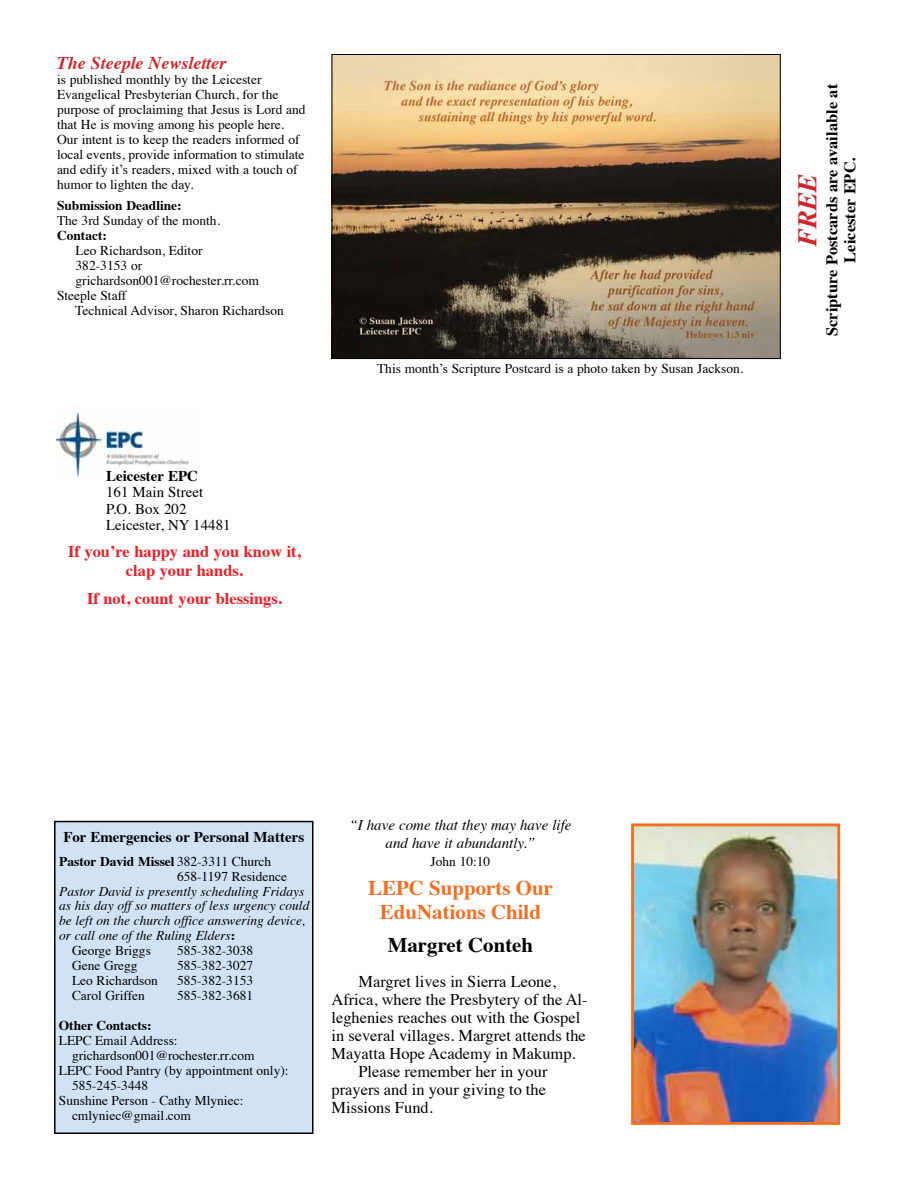
<style>
.page{position:relative;width:918px;height:1188px;background:#fff}
.page>*{position:absolute;margin:0;border:0;box-sizing:border-box;transform-origin:0 0}
.t1{font:italic 700 26.85px "Times";color:#d2232a}
.t2{font:700 20.85px/23.9px "Times";color:#f36e21;text-align:center}
.t3{font:700 20.85px "Times";color:#000}
.t4{font:italic 700 18px "Times";color:#d2232a}
.t5{font:16.5px "Times";color:#000}
.t6{font:700 16.5px/19.5px "Times";color:#ed1d24;text-align:center}
.t7{font:700 16.5px/18px "Times";color:#000;text-align:center}
.t8{font:italic 15px/18px "Times";color:#000;text-align:center}
.t9{font:700 15px "Times";color:#000}
.t10{font:15px/16.5px "Times";color:#000}
.t11{font:13.5px/15px "Times";color:#000}
.t12{font:italic 13.5px "Times";color:#000}
.t13{font:700 13.5px "Times";color:#000}
.s1{font-weight:700}
.s2{font-weight:700;font-style:normal}
</style>
<div class="page">
<img style="left:57px;top:411px;width:134px;height:67px">
<div style="left:55px;top:822px;width:258px;height:311px;background:#d1e2f5"></div>
<div style="left:54px;top:821px;width:260px;height:313px;border:2px solid #000"></div>
<img style="left:635px;top:827px;width:201px;height:294px">
<div style="left:631px;top:823px;width:209px;height:302px;border:3px solid #f36e21"></div>
<img style="left:333px;top:56px;width:446px;height:301px">
<div style="left:331px;top:54px;width:450px;height:305px;border:1px solid #000"></div>
<h3 class="t4" style="left:57px;top:46px;width:171px">The Steeple Newsletter</h3>
<p class="t11" style="left:57px;top:71px;width:250px">is published monthly by the Leicester Evangelical Presbyterian Church, for the purpose of proclaiming that Jesus is Lord and that He is moving among his people here.<br>Our intent is to keep the readers informed of local events, provide information to stimulate and edify it’s readers, mixed with a touch of humor to lighten the day.</p>
<p class="t11" style="left:57px;top:197px;width:165px"><span class="s1">S</span><span class="s1">ubmission Deadline:<br></span>The 3rd Sunday of the month.</p>
<p class="t13" style="left:57px;top:222px;width:52px">Contact:</p>
<p class="t11" style="left:76px;top:242px;width:129px">Leo Richardson, Editor</p>
<p class="t11" style="left:76px;top:257px;width:68px">382-3153 or</p>
<p class="t11" style="left:76px;top:272px;width:185px">grichardson001@rochester.rr.com</p>
<p class="t11" style="left:57px;top:287px;width:71px">Steeple Staff</p>
<p class="t11" style="left:75px;top:302px;width:210px">Technical Advisor, Sharon Richardson</p>
<p class="t9" style="left:106px;top:461px;width:93px">Leicester EPC</p>
<p class="t10" style="left:106px;top:483px;width:126px">161 Main Street<br>P.O. Box 202<br>Leicester, NY 14481</p>
<p class="t6" style="left:68px;top:540px;width:234px">If you’re happy and you know it, clap your hands.</p>
<p class="t6" style="left:87px;top:587px;width:196px">If not, count your blessings.</p>
<p class="t11" style="left:377px;top:360px;width:368px">This month’s Scripture Postcard is a photo taken by Susan Jackson.</p>
<h1 class="t1" style="left:782px;top:246px;width:74px;rotate:-90deg">FREE</h1>
<p class="t7" style="left:821px;top:336px;width:254px;rotate:-90deg">Scripture Postcards are available at<br>Leicester EPC.</p>
<p class="t9" style="left:63px;top:823px;width:242px">For Emergencies or Personal Matters</p>
<p class="t11" style="left:177px;top:853px;width:112px;text-indent:-118px"><span class="s1">Pastor David Missel</span> 382-3311 Church<br>658-1197 Residence</p>
<p class="t12" style="left:59px;top:880px;width:247px">Pastor David is presently scheduling Fridays</p>
<p class="t12" style="left:59px;top:894px;width:252px">as his day off so matters of less urgency could</p>
<p class="t12" style="left:59px;top:909px;width:248px">be left on the church office answering device,</p>
<p class="t12" style="left:59px;top:924px;width:178px">or call one of the Ruling Elders<span class="s2">:</span></p>
<p class="t11" style="left:72px;top:942px;width:80px">George Briggs</p>
<p class="t11" style="left:177px;top:942px;width:78px">585-382-3038</p>
<p class="t11" style="left:72px;top:957px;width:67px">Gene Gregg</p>
<p class="t11" style="left:177px;top:957px;width:78px">585-382-3027</p>
<p class="t11" style="left:72px;top:972px;width:87px">Leo Richardson</p>
<p class="t11" style="left:177px;top:972px;width:78px">585-382-3153</p>
<p class="t11" style="left:72px;top:987px;width:74px">Carol Griffen</p>
<p class="t11" style="left:177px;top:987px;width:78px">585-382-3681</p>
<p class="t13" style="left:59px;top:1013px;width:94px">Other Contacts:</p>
<p class="t11" style="left:59px;top:1032px;width:120px">LEPC Email Address:</p>
<p class="t11" style="left:72px;top:1047px;width:184px">grichardson001@rochester.rr.com</p>
<p class="t11" style="left:59px;top:1062px;width:231px">LEPC Food Pantry (by appointment only):</p>
<p class="t11" style="left:72px;top:1077px;width:78px">585-245-3448</p>
<p class="t11" style="left:59px;top:1092px;width:186px">Sunshine Person - Cathy Mlyniec:</p>
<p class="t11" style="left:72px;top:1106px;width:120px">cmlyniec@gmail.com</p>
<p class="t8" style="left:349px;top:815px;width:224px">“I have come that they may have life and have it abundantly.”</p>
<p class="t11" style="left:431px;top:853px;width:61px">John 10:10</p>
<h2 class="t2" style="left:368px;top:874px;width:186px">LEPC Supports Our<br>EduNations Child</h2>
<h2 class="t3" style="left:388px;top:925px;width:147px">Margret Conteh</h2>
<p class="t5" style="left:358px;top:966px;width:199px">Margret lives in Sierra Leone,</p>
<p class="t5" style="left:332px;top:984px;width:258px">Africa, where the Presbytery of the Al-</p>
<p class="t5" style="left:332px;top:1002px;width:250px">leghenies reaches out with the Gospel</p>
<p class="t5" style="left:332px;top:1020px;width:256px">in several villages. Margret attends the</p>
<p class="t5" style="left:332px;top:1038px;width:246px">Mayatta Hope Academy in Makump.</p>
<p class="t5" style="left:358px;top:1056px;width:190px">Please remember her in your</p>
<p class="t5" style="left:332px;top:1074px;width:216px">prayers and in your giving to the</p>
<p class="t5" style="left:332px;top:1092px;width:103px">Missions Fund.</p>
</div>
